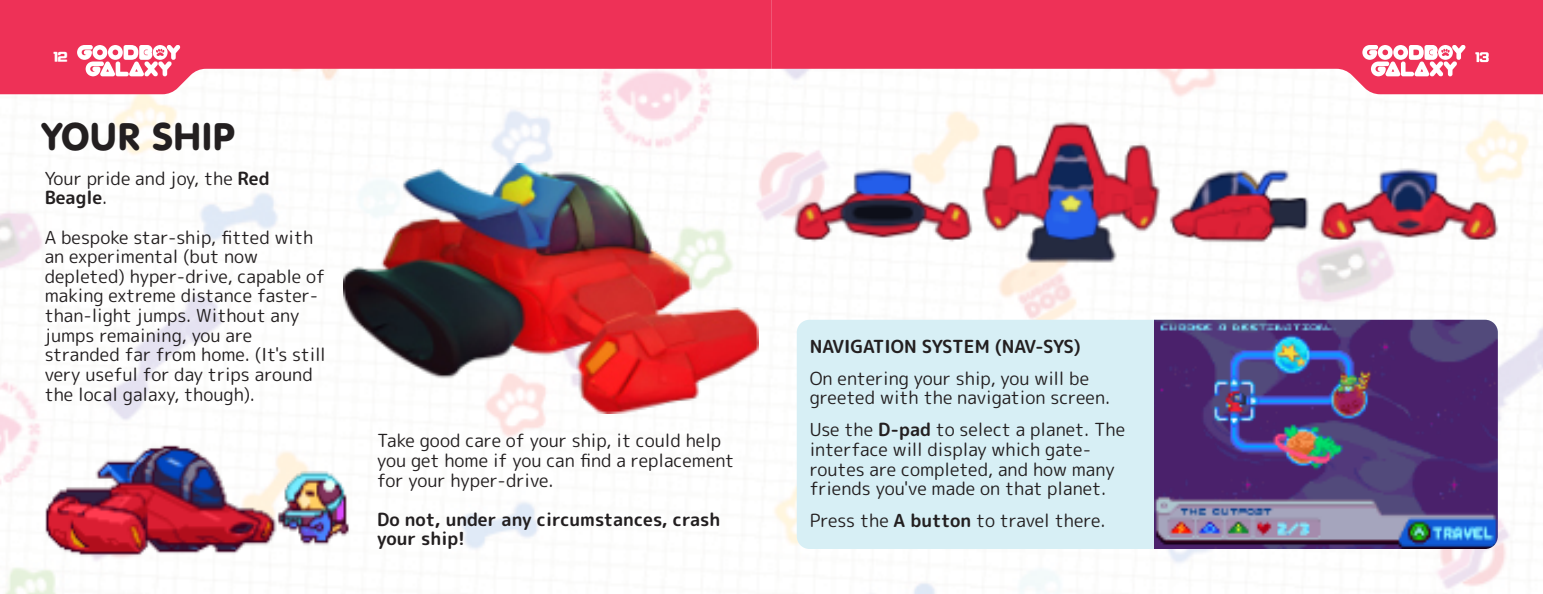
<style>
.page{position:relative;width:1543px;height:594px;background:#fff}
.page>*{position:absolute;margin:0;border:0;box-sizing:border-box;transform-origin:0 0}
.t1{font:37.8px "VAG Rounded BT";color:#231f20}
.t2{font:18px/19.6px "rounded mgenplus 1 c regular";color:#231f20}
.t3{font:18px/19.6px "rounded mgenplus 1 c bold";color:#231f20}
.t4{font:11.25px "CP Font";color:#fff}
.s1{font-family:"rounded mgenplus 1 c bold"}
.s2{font-family:"rounded mgenplus 1 c regular"}
</style>
<div class="page">
<img style="left:0;top:94px;width:1543px;height:499px">
<svg style="left:0;top:0;width:771px;height:94px;fill:#ee3157"></svg>
<svg style="left:77px;top:45px;width:103px;height:31px"></svg>
<svg style="left:771px;top:0;width:772px;height:94px;fill:#ee3157"></svg>
<svg style="left:1362px;top:45px;width:103px;height:31px"></svg>
<svg style="left:1475px;top:52px;width:13px;height:10px"></svg>
<div style="left:798px;top:0;width:700px;height:45px;background:#ee3157"></div>
<div style="left:46px;top:0;width:700px;height:45px;background:#ee3157"></div>
<img style="left:344px;top:163px;width:415px;height:250px">
<div style="left:797px;top:319px;width:357px;height:229px;background:#d7eff5"></div>
<img style="left:1154px;top:319px;width:344px;height:229px">
<img style="left:782px;top:116px;width:726px;height:152px">
<img style="left:45px;top:444px;width:309px;height:116px">
<p class="t4" style="left:54px;top:52px;width:15px">12</p>
<h1 class="t1" style="left:42px;top:121px;width:195px">YOUR SHIP</h1>
<p class="t2" style="left:45px;top:168px;width:226px">Your pride and joy, the <span class="s1">Red</span></p>
<p class="t3" style="left:45px;top:188px;width:64px">Beagle<span class="s2">.</span></p>
<p class="t2" style="left:45px;top:227px;width:283px">A bespoke star-ship, fitted with an experimental (but now depleted) hyper-drive, capable of making extreme distance faster&shy;than-light jumps. Without any jumps remaining, you are stranded far from home. (It's still very useful for day trips around the local galaxy, though).</p>
<p class="t2" style="left:377px;top:431px;width:359px">Take good care of your ship, it could help you get home if you can find a replacement for your hyper-drive.</p>
<p class="t3" style="left:377px;top:509px;width:344px">Do not, under any circumstances, crash your ship!</p>
<p class="t3" style="left:810px;top:336px;width:272px">NAVIGATION SYSTEM (NAV-SYS)</p>
<p class="t2" style="left:810px;top:368px;width:302px">On entering your ship, you will be greeted with the navigation screen.</p>
<p class="t2" style="left:810px;top:420px;width:317px">Use the <span class="s1">D-pad</span> to select a planet. The interface will display which gate&shy;routes are completed, and how many friends you've made on that planet.</p>
<p class="t2" style="left:810px;top:510px;width:297px">Press the <span class="s1">A button</span> to travel there.</p>
</div>
